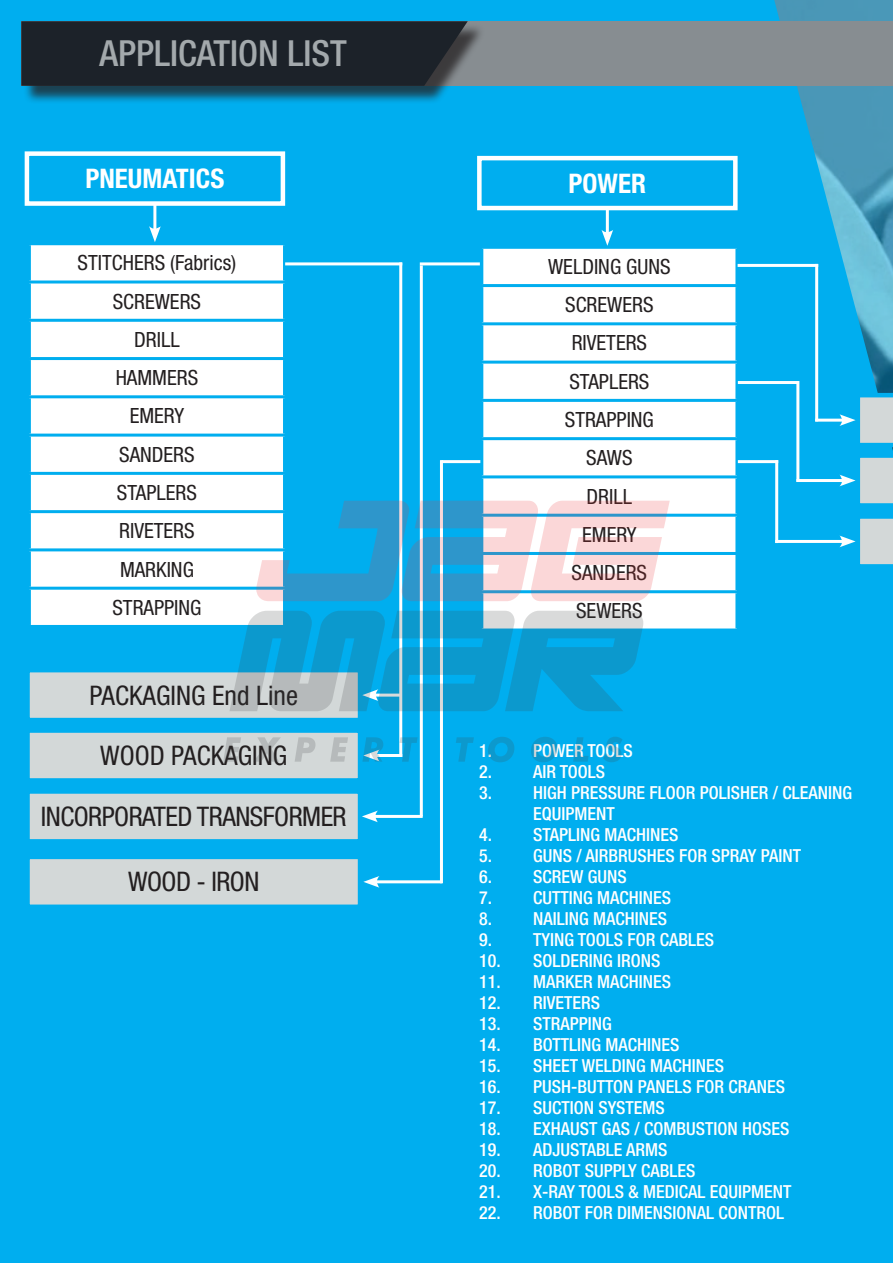
<style>
.page{position:relative;width:893px;height:1263px;background:#00aeef}
.page>*{position:absolute;margin:0;border:0;box-sizing:border-box;transform-origin:0 0}
.t1{font:500 condensed 36px "Helvetica Neue LT Std";color:#a3a9ac}
.t2{font:condensed 27px "Helvetica Neue LT Std";letter-spacing:-.02em;color:#231f20}
.t3{font:condensed 27px "Helvetica Neue LT Std";color:#231f20}
.t4{font:700 condensed 27px "Helvetica Neue LT Std";color:#fff}
.t5{font:condensed 21px/38.2px "Helvetica Neue LT Std";color:#231f20;text-align:center}
.t6{font:500 condensed 18px/21px "Helvetica Neue LT Std";color:#fff}
</style>
<div class="page">
<div style="left:21px;top:21px;width:872px;height:65px;background:#878d91"></div>
<div style="left:24px;top:24px;width:461px;height:81px;background:#231f20;opacity:.75"></div>
<div style="left:21px;top:21px;width:447px;height:65px;background:#1c2229"></div>
<svg style="left:31px;top:245px;width:252px;height:380px"></svg>
<hr style="left:28px;top:242px;width:258px;height:3px;background:#00aeef">
<hr style="left:28px;top:245px;width:3px;height:35px;background:#00aeef">
<hr style="left:283px;top:245px;width:3px;height:35px;background:#00aeef">
<hr style="left:28px;top:280px;width:258px;height:3px;background:#00aeef">
<hr style="left:28px;top:283px;width:3px;height:36px;background:#00aeef">
<hr style="left:283px;top:283px;width:3px;height:36px;background:#00aeef">
<hr style="left:28px;top:319px;width:258px;height:3px;background:#00aeef">
<hr style="left:28px;top:322px;width:3px;height:35px;background:#00aeef">
<hr style="left:283px;top:322px;width:3px;height:35px;background:#00aeef">
<hr style="left:28px;top:357px;width:258px;height:3px;background:#00aeef">
<hr style="left:28px;top:360px;width:3px;height:35px;background:#00aeef">
<hr style="left:283px;top:360px;width:3px;height:35px;background:#00aeef">
<hr style="left:28px;top:395px;width:258px;height:3px;background:#00aeef">
<hr style="left:28px;top:398px;width:3px;height:36px;background:#00aeef">
<hr style="left:283px;top:398px;width:3px;height:36px;background:#00aeef">
<hr style="left:28px;top:434px;width:258px;height:3px;background:#00aeef">
<hr style="left:28px;top:437px;width:3px;height:35px;background:#00aeef">
<hr style="left:283px;top:437px;width:3px;height:35px;background:#00aeef">
<hr style="left:28px;top:472px;width:258px;height:3px;background:#00aeef">
<hr style="left:28px;top:475px;width:3px;height:35px;background:#00aeef">
<hr style="left:283px;top:475px;width:3px;height:35px;background:#00aeef">
<hr style="left:28px;top:510px;width:258px;height:3px;background:#00aeef">
<hr style="left:28px;top:513px;width:3px;height:35px;background:#00aeef">
<hr style="left:28px;top:548px;width:258px;height:3px;background:#00aeef">
<hr style="left:28px;top:551px;width:3px;height:36px;background:#00aeef">
<hr style="left:28px;top:587px;width:258px;height:3px;background:#00aeef">
<hr style="left:28px;top:590px;width:3px;height:35px;background:#00aeef">
<hr style="left:283px;top:590px;width:3px;height:35px;background:#00aeef">
<hr style="left:28px;top:625px;width:258px;height:3px;background:#00aeef">
<svg style="left:483px;top:249px;width:252px;height:379px"></svg>
<hr style="left:480px;top:246px;width:258px;height:3px;background:#00aeef">
<hr style="left:480px;top:249px;width:3px;height:35px;background:#00aeef">
<hr style="left:735px;top:249px;width:3px;height:35px;background:#00aeef">
<hr style="left:480px;top:284px;width:258px;height:3px;background:#00aeef">
<hr style="left:480px;top:287px;width:3px;height:35px;background:#00aeef">
<hr style="left:735px;top:287px;width:3px;height:35px;background:#00aeef">
<hr style="left:480px;top:322px;width:258px;height:3px;background:#00aeef">
<hr style="left:480px;top:325px;width:3px;height:36px;background:#00aeef">
<hr style="left:735px;top:325px;width:3px;height:36px;background:#00aeef">
<hr style="left:480px;top:361px;width:258px;height:3px;background:#00aeef">
<hr style="left:480px;top:364px;width:3px;height:35px;background:#00aeef">
<hr style="left:735px;top:364px;width:3px;height:35px;background:#00aeef">
<hr style="left:480px;top:399px;width:258px;height:3px;background:#00aeef">
<hr style="left:480px;top:402px;width:3px;height:35px;background:#00aeef">
<hr style="left:735px;top:402px;width:3px;height:35px;background:#00aeef">
<hr style="left:480px;top:437px;width:258px;height:3px;background:#00aeef">
<hr style="left:480px;top:440px;width:3px;height:35px;background:#00aeef">
<hr style="left:735px;top:440px;width:3px;height:35px;background:#00aeef">
<hr style="left:480px;top:475px;width:258px;height:3px;background:#00aeef">
<hr style="left:480px;top:478px;width:3px;height:36px;background:#00aeef">
<hr style="left:735px;top:478px;width:3px;height:36px;background:#00aeef">
<hr style="left:480px;top:514px;width:258px;height:3px;background:#00aeef">
<hr style="left:735px;top:517px;width:3px;height:35px;background:#00aeef">
<hr style="left:480px;top:552px;width:258px;height:3px;background:#00aeef">
<hr style="left:735px;top:555px;width:3px;height:35px;background:#00aeef">
<hr style="left:480px;top:590px;width:258px;height:3px;background:#00aeef">
<hr style="left:480px;top:593px;width:3px;height:35px;background:#00aeef">
<hr style="left:735px;top:593px;width:3px;height:35px;background:#00aeef">
<hr style="left:480px;top:628px;width:258px;height:3px;background:#00aeef">
<div style="left:28px;top:670px;width:332px;height:50px;background:#d3d8d8"></div>
<div style="left:25px;top:668px;width:337px;height:54px;border:4px solid #00aeef"></div>
<div style="left:28px;top:730px;width:332px;height:50px;background:#d3d8d8"></div>
<div style="left:25px;top:728px;width:337px;height:55px;border:4px solid #00aeef"></div>
<div style="left:28px;top:791px;width:332px;height:50px;background:#d3d8d8"></div>
<div style="left:25px;top:789px;width:337px;height:55px;border:4px solid #00aeef"></div>
<div style="left:28px;top:857px;width:332px;height:50px;background:#d3d8d8"></div>
<div style="left:25px;top:855px;width:337px;height:54px;border:4px solid #00aeef"></div>
<hr style="left:285px;top:262px;width:117px;height:3px;background:#fff">
<hr style="left:399px;top:262px;width:3px;height:495px;background:#fff">
<hr style="left:374px;top:754px;width:28px;height:3px;background:#fff">
<hr style="left:372px;top:815px;width:51px;height:3px;background:#fff">
<svg style="left:362px;top:810px;width:16px;height:12px"></svg>
<hr style="left:374px;top:880px;width:68px;height:3px;background:#fff">
<svg style="left:363px;top:876px;width:16px;height:12px"></svg>
<hr style="left:153px;top:203px;width:3px;height:29px;background:#fff">
<svg style="left:149px;top:226px;width:12px;height:16px"></svg>
<hr style="left:606px;top:207px;width:3px;height:28px;background:#fff">
<svg style="left:601px;top:230px;width:12px;height:16px"></svg>
<hr style="left:815px;top:419px;width:30px;height:3px;background:#fff">
<svg style="left:839px;top:393px;width:54px;height:54px;background:#73c5e3"></svg>
<hr style="left:796px;top:479px;width:49px;height:3px;background:#fff">
<svg style="left:839px;top:453px;width:54px;height:55px;background:#71c5e3"></svg>
<hr style="left:775px;top:540px;width:70px;height:3px;background:#fff">
<svg style="left:839px;top:514px;width:54px;height:55px;background:#71c5e3"></svg>
<hr style="left:420px;top:265px;width:3px;height:551px;background:#fff">
<hr style="left:420px;top:262px;width:60px;height:3px;background:#fff">
<hr style="left:441px;top:460px;width:39px;height:3px;background:#fff">
<hr style="left:440px;top:460px;width:3px;height:423px;background:#fff">
<hr style="left:738px;top:381px;width:60px;height:3px;background:#fff">
<hr style="left:738px;top:460px;width:40px;height:3px;background:#fff">
<hr style="left:775px;top:460px;width:3px;height:83px;background:#fff">
<hr style="left:796px;top:381px;width:3px;height:101px;background:#fff">
<hr style="left:815px;top:264px;width:3px;height:157px;background:#fff">
<hr style="left:738px;top:264px;width:80px;height:3px;background:#fff">
<div style="left:27px;top:154px;width:256px;height:50px;background:#00aeef"></div>
<div style="left:25px;top:151px;width:260px;height:55px;border:4px solid #fff"></div>
<div style="left:479px;top:158px;width:256px;height:50px;background:#00aeef"></div>
<div style="left:477px;top:156px;width:261px;height:54px;border:4px solid #fff"></div>
<svg style="left:223px;top:737px;width:18px;height:25px"></svg>
<svg style="left:253px;top:737px;width:28px;height:25px"></svg>
<svg style="left:295px;top:737px;width:20px;height:25px"></svg>
<svg style="left:330px;top:737px;width:18px;height:25px"></svg>
<svg style="left:362px;top:737px;width:21px;height:25px"></svg>
<svg style="left:399px;top:737px;width:19px;height:25px"></svg>
<svg style="left:456px;top:737px;width:18px;height:25px"></svg>
<svg style="left:488px;top:737px;width:26px;height:25px"></svg>
<svg style="left:531px;top:737px;width:26px;height:25px"></svg>
<svg style="left:573px;top:737px;width:16px;height:25px"></svg>
<svg style="left:603px;top:737px;width:20px;height:25px"></svg>
<svg style="left:256px;top:501px;width:414px;height:100px;background:#8bc0dd"></svg>
<svg style="left:229px;top:611px;width:414px;height:100px;background:#35a9d4"></svg>
<h1 class="t1" style="left:100px;top:32px;width:249px">APPLICATION LIST</h1>
<h2 class="t4" style="left:85px;top:162px;width:140px">PNEUMATICS</h2>
<h2 class="t4" style="left:569px;top:167px;width:79px">POWER</h2>
<p class="t5" style="left:78px;top:244px;width:160px">STITCHERS (Fabrics)<br>SCREWERS<br>DRILL<br>HAMMERS<br>EMERY<br>SANDERS<br>STAPLERS<br>RIVETERS<br>MARKING<br>STRAPPING</p>
<p class="t5" style="left:548px;top:247px;width:124px">WELDING GUNS<br>SCREWERS<br>RIVETERS<br>STAPLERS<br>STRAPPING<br>SAWS<br>DRILL<br>EMERY<br>SANDERS<br>SEWERS</p>
<h2 class="t3" style="left:90px;top:680px;width:210px">PACKAGING End Line</h2>
<h2 class="t3" style="left:100px;top:740px;width:189px">WOOD PACKAGING</h2>
<h2 class="t2" style="left:41px;top:801px;width:307px">INCORPORATED TRANSFORMER</h2>
<h2 class="t2" style="left:128px;top:866px;width:133px">WOOD - IRON</h2>
<p class="t6" style="left:479px;top:740px;width:155px">1. POWER TOOLS</p>
<p class="t6" style="left:479px;top:761px;width:127px">2. AIR TOOLS</p>
<p class="t6" style="left:533px;top:782px;width:320px;text-indent:-54px">3. HIGH PRESSURE FLOOR POLISHER / CLEANING<br>EQUIPMENT</p>
<p class="t6" style="left:479px;top:824px;width:201px">4. STAPLING MACHINES</p>
<p class="t6" style="left:479px;top:845px;width:323px">5. GUNS / AIRBRUSHES FOR SPRAY PAINT</p>
<p class="t6" style="left:479px;top:866px;width:149px">6. SCREW GUNS</p>
<p class="t6" style="left:479px;top:887px;width:194px">7. CUTTING MACHINES</p>
<p class="t6" style="left:479px;top:908px;width:189px">8. NAILING MACHINES</p>
<p class="t6" style="left:479px;top:929px;width:236px">9. TYING TOOLS FOR CABLES</p>
<p class="t6" style="left:479px;top:950px;width:183px">10. SOLDERING IRONS</p>
<p class="t6" style="left:479px;top:971px;width:194px">11. MARKER MACHINES</p>
<p class="t6" style="left:479px;top:992px;width:122px">12. RIVETERS</p>
<p class="t6" style="left:479px;top:1013px;width:134px">13. STRAPPING</p>
<p class="t6" style="left:479px;top:1034px;width:202px">14. BOTTLING MACHINES</p>
<p class="t6" style="left:479px;top:1055px;width:246px">15. SHEET WELDING MACHINES</p>
<p class="t6" style="left:479px;top:1076px;width:307px">16. PUSH-BUTTON PANELS FOR CRANES</p>
<p class="t6" style="left:479px;top:1097px;width:187px">17. SUCTION SYSTEMS</p>
<p class="t6" style="left:479px;top:1118px;width:312px">18. EXHAUST GAS / COMBUSTION HOSES</p>
<p class="t6" style="left:479px;top:1139px;width:190px">19. ADJUSTABLE ARMS</p>
<p class="t6" style="left:479px;top:1160px;width:218px">20. ROBOT SUPPLY CABLES</p>
<p class="t6" style="left:479px;top:1181px;width:314px">21. X-RAY TOOLS &amp; MEDICAL EQUIPMENT</p>
<p class="t6" style="left:479px;top:1202px;width:306px">22. ROBOT FOR DIMENSIONAL CONTROL</p>
</div>
